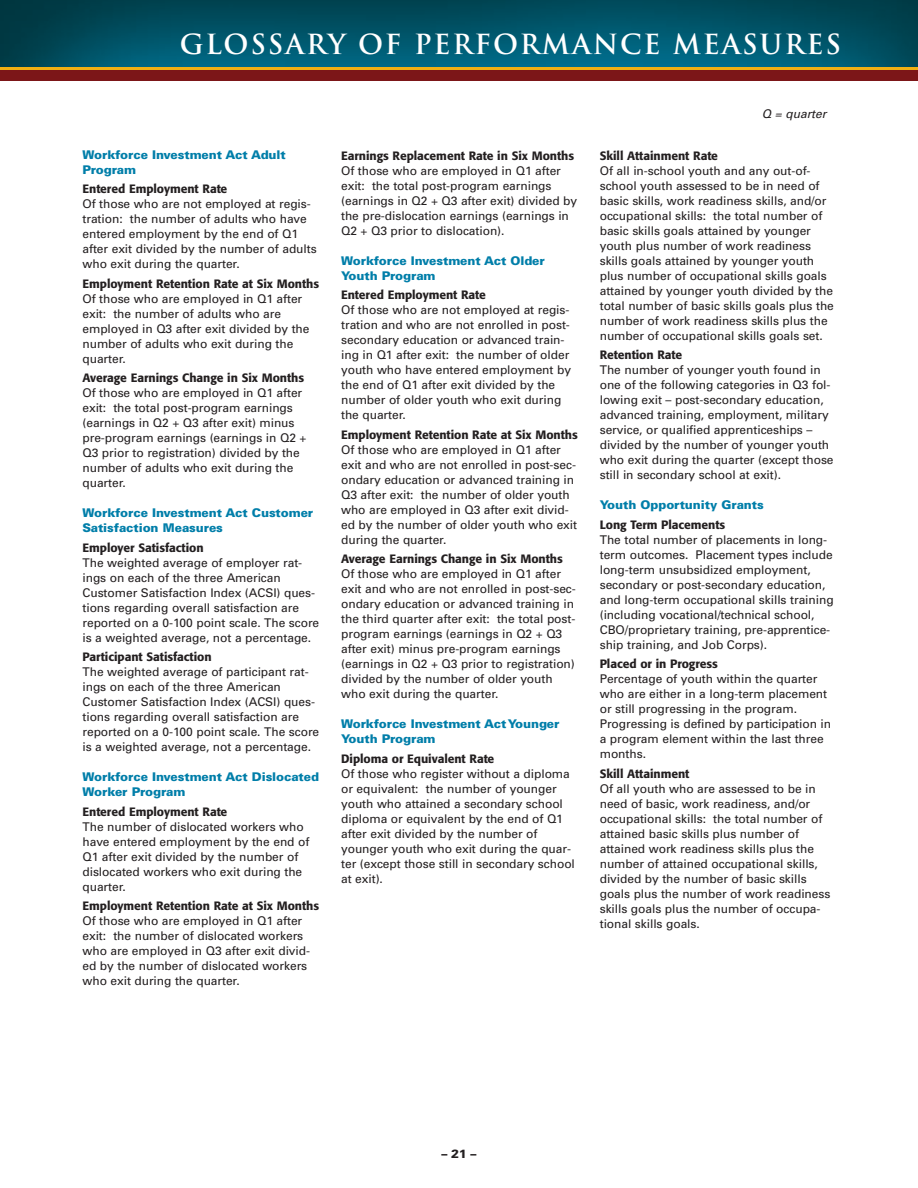
<style>
.page{position:relative;width:918px;height:1188px;background:#fff}
.page>*{position:absolute;margin:0;border:0;box-sizing:border-box;transform-origin:0 0}
.t1{font:700 27px "Trajan";letter-spacing:.065em;color:#fff}
.t2{font:12px/15px "Univers";letter-spacing:-.005em;color:#231f20}
.t3{font:500 12px "Formata";letter-spacing:-.005em;color:#231f20}
.t4{font:900 12px/15px "Univers";letter-spacing:-.005em;color:#007ea9}
.t5{font:italic 12px "Univers";color:#231f20}
.t6{font:900 12px "Univers";color:#231f20}
</style>
<div class="page">
<img style="left:0;top:0;width:918px;height:68px">
<div style="left:0;top:68px;width:918px;height:13px;background:#7c1618"></div>
<hr style="left:0;top:68px;width:918px;height:2px;background:#f0af13">
<h1 class="t1" style="left:180px;top:29px;width:663px">GLOSSARY OF PERFORMANCE MEASURES</h1>
<p class="t4" style="left:82px;top:148px;width:205px">Workforce Investment Act Adult<br>Program</p>
<p class="t3" style="left:82px;top:184px;width:146px">Entered Employment Rate</p>
<p class="t2" style="left:82px;top:197px;width:236px">Of those who are not employed at regis&shy;tration: the number of adults who have entered employment by the end of Q1 after exit divided by the number of adults who exit during the quarter.</p>
<p class="t3" style="left:82px;top:278px;width:238px">Employment Retention Rate at Six Months</p>
<p class="t2" style="left:82px;top:292px;width:229px">Of those who are employed in Q1 after exit: the number of adults who are employed in Q3 after exit divided by the number of adults who exit during the quarter.</p>
<p class="t3" style="left:82px;top:373px;width:223px">Average Earnings Change in Six Months</p>
<p class="t2" style="left:82px;top:386px;width:226px">Of those who are employed in Q1 after exit: the total post-program earnings (earnings in Q2 + Q3 after exit) minus pre-program earnings (earnings in Q2 + Q3 prior to registration) divided by the number of adults who exit during the quarter.</p>
<p class="t4" style="left:82px;top:506px;width:232px">Workforce Investment Act Customer<br>Satisfaction Measures</p>
<p class="t3" style="left:82px;top:542px;width:123px">Employer Satisfaction</p>
<p class="t2" style="left:82px;top:556px;width:238px">The weighted average of employer rat&shy;ings on each of the three American Customer Satisfaction Index (ACSI) ques&shy;tions regarding overall satisfaction are reported on a 0-100 point scale. The score is a weighted average, not a percentage.</p>
<p class="t3" style="left:82px;top:652px;width:131px">Participant Satisfaction</p>
<p class="t2" style="left:82px;top:665px;width:238px">The weighted average of participant rat&shy;ings on each of the three American Customer Satisfaction Index (ACSI) ques&shy;tions regarding overall satisfaction are reported on a 0-100 point scale. The score is a weighted average, not a percentage.</p>
<p class="t4" style="left:82px;top:770px;width:238px">Workforce Investment Act Dislocated<br>Worker Program</p>
<p class="t3" style="left:82px;top:806px;width:146px">Entered Employment Rate</p>
<p class="t2" style="left:82px;top:820px;width:228px">The number of dislocated workers who have entered employment by the end of<br>Q1 after exit divided by the number of dislocated workers who exit during the quarter.</p>
<p class="t3" style="left:82px;top:901px;width:238px">Employment Retention Rate at Six Months</p>
<p class="t2" style="left:82px;top:914px;width:229px">Of those who are employed in Q1 after exit: the number of dislocated workers who are employed in Q3 after exit divid&shy;ed by the number of dislocated workers who exit during the quarter.</p>
<p class="t3" style="left:341px;top:150px;width:234px">Earnings Replacement Rate in Six Months</p>
<p class="t2" style="left:341px;top:164px;width:238px">Of those who are employed in Q1 after exit: the total post-program earnings (earnings in Q2 + Q3 after exit) divided by the pre-dislocation earnings (earnings in Q2 + Q3 prior to dislocation).</p>
<p class="t4" style="left:341px;top:254px;width:205px">Workforce Investment Act Older<br>Youth Program</p>
<p class="t3" style="left:341px;top:290px;width:146px">Entered Employment Rate</p>
<p class="t2" style="left:341px;top:303px;width:231px">Of those who are not employed at regis&shy;tration and who are not enrolled in post&shy;secondary education or advanced train&shy;ing in Q1 after exit: the number of older youth who have entered employment by the end of Q1 after exit divided by the number of older youth who exit during the quarter.</p>
<p class="t3" style="left:341px;top:429px;width:238px">Employment Retention Rate at Six Months</p>
<p class="t2" style="left:341px;top:443px;width:238px">Of those who are employed in Q1 after exit and who are not enrolled in post-sec&shy;ondary education or advanced training in Q3 after exit: the number of older youth who are employed in Q3 after exit divid&shy;ed by the number of older youth who exit during the quarter.</p>
<p class="t3" style="left:341px;top:554px;width:223px">Average Earnings Change in Six Months</p>
<p class="t2" style="left:341px;top:567px;width:236px">Of those who are employed in Q1 after exit and who are not enrolled in post-sec&shy;ondary education or advanced training in the third quarter after exit: the total post&shy;program earnings (earnings in Q2 + Q3 after exit) minus pre-program earnings (earnings in Q2 + Q3 prior to registration) divided by the number of older youth who exit during the quarter.</p>
<p class="t4" style="left:341px;top:717px;width:220px">Workforce Investment Act Younger<br>Youth Program</p>
<p class="t3" style="left:341px;top:753px;width:155px">Diploma or Equivalent Rate</p>
<p class="t2" style="left:341px;top:767px;width:235px">Of those who register without a diploma or equivalent: the number of younger youth who attained a secondary school diploma or equivalent by the end of Q1 after exit divided by the number of younger youth who exit during the quar&shy;ter (except those still in secondary school at exit).</p>
<p class="t5" style="left:762px;top:109px;width:66px">Q = quarter</p>
<p class="t3" style="left:600px;top:150px;width:120px">Skill Attainment Rate</p>
<p class="t2" style="left:600px;top:164px;width:236px">Of all in-school youth and any out-of&shy;school youth assessed to be in need of basic skills, work readiness skills, and/or occupational skills: the total number of basic skills goals attained by younger youth plus number of work readiness skills goals attained by younger youth plus number of occupational skills goals attained by younger youth divided by the total number of basic skills goals plus the number of work readiness skills plus the number of occupational skills goals set.</p>
<p class="t3" style="left:600px;top:350px;width:84px">Retention Rate</p>
<p class="t2" style="left:600px;top:363px;width:235px">The number of younger youth found in one of the following categories in Q3 fol&shy;lowing exit – post-secondary education, advanced training, employment, military service, or qualified apprenticeships – divided by the number of younger youth who exit during the quarter (except those still in secondary school at exit).</p>
<p class="t4" style="left:600px;top:498px;width:166px">Youth Opportunity Grants</p>
<p class="t3" style="left:600px;top:519px;width:127px">Long Term Placements</p>
<p class="t2" style="left:600px;top:533px;width:235px">The total number of placements in long&shy;term outcomes. Placement types include long-term unsubsidized employment, secondary or post-secondary education, and long-term occupational skills training (including vocational/technical school, CBO/proprietary training, pre-apprentice&shy;ship training, and Job Corps).</p>
<p class="t3" style="left:600px;top:659px;width:120px">Placed or in Progress</p>
<p class="t2" style="left:600px;top:672px;width:233px">Percentage of youth within the quarter who are either in a long-term placement or still progressing in the program.<br>Progressing is defined by participation in a program element within the last three months.</p>
<p class="t3" style="left:600px;top:768px;width:91px">Skill Attainment</p>
<p class="t2" style="left:600px;top:782px;width:232px">Of all youth who are assessed to be in need of basic, work readiness, and/or occupational skills: the total number of attained basic skills plus number of attained work readiness skills plus the number of attained occupational skills, divided by the number of basic skills goals plus the number of work readiness skills goals plus the number of occupa&shy;tional skills goals.</p>
<p class="t6" style="left:441px;top:1149px;width:37px">– 21 –</p>
</div>
